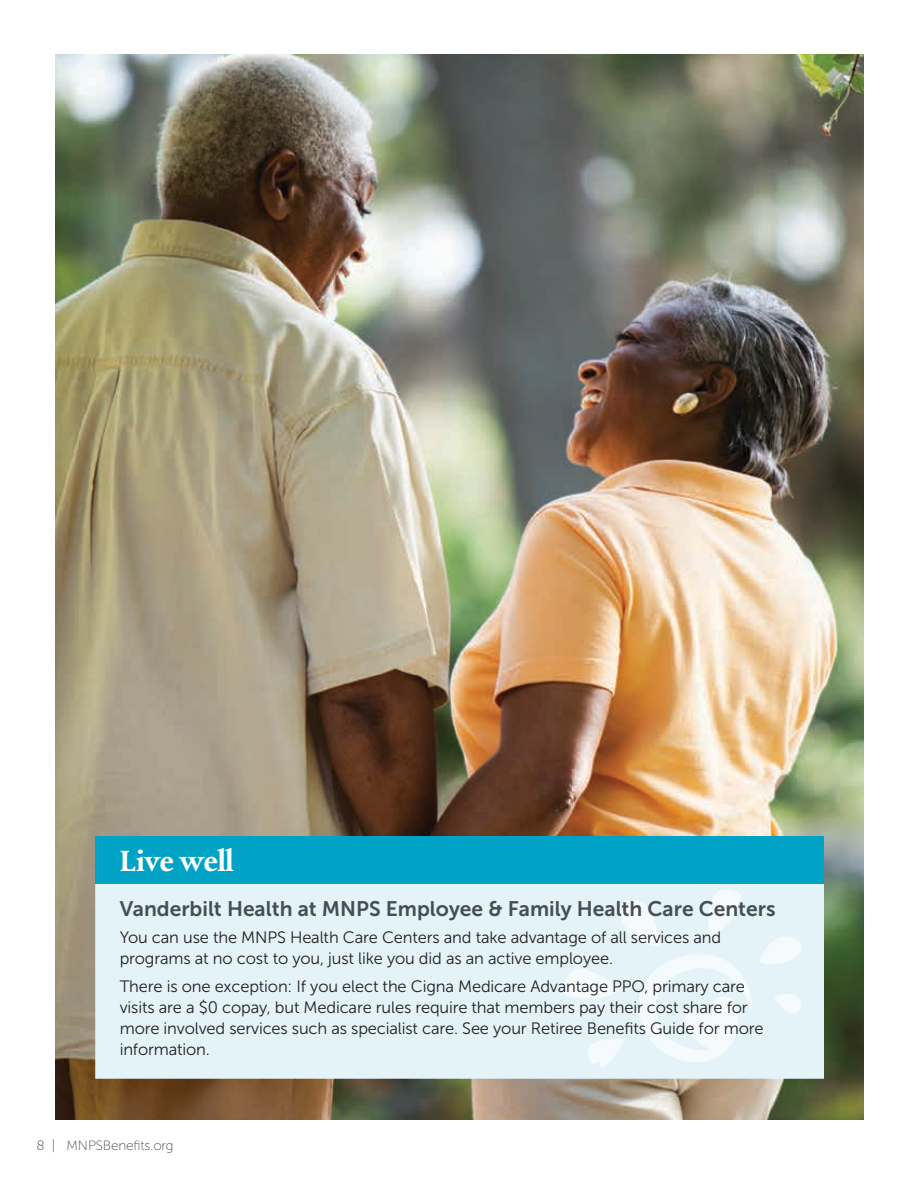
<style>
.page{position:relative;width:918px;height:1188px;background:#fff}
.page>*{position:absolute;margin:0;border:0;box-sizing:border-box;transform-origin:0 0}
.t1{font:700 30px "Albertina";letter-spacing:-.02em;color:#fff}
.t2{font:21px "Museo Sans 700";color:#454e52}
.t3{font:16.5px/21px "Museo Sans 300";letter-spacing:-.01em;color:#231f20}
.t4{font:13.5px "Museo Sans 100";letter-spacing:-.01em;color:#454e52}
</style>
<div class="page">
<img style="left:55px;top:54px;width:809px;height:1066px">
<div style="left:95px;top:840px;width:729px;height:239px;background:#e3f3f8;border:1px solid #e3f3f8"></div>
<div style="left:96px;top:836px;width:728px;height:48px;background:#00a2c6"></div>
<img style="left:516px;top:840px;width:330px;height:242px">
<h1 class="t1" style="left:120px;top:842px;width:116px">Live well</h1>
<p class="t2" style="left:120px;top:897px;width:657px">Vanderbilt Health at MNPS Employee &amp; Family Health Care Centers</p>
<p class="t3" style="left:120px;top:927px;width:603px">You can use the MNPS Health Care Centers and take advantage of all services and programs at no cost to you, just like you did as an active employee.</p>
<p class="t3" style="left:120px;top:976px;width:645px">There is one exception: If you elect the Cigna Medicare Advantage PPO, primary care visits are a $0 copay, but Medicare rules require that members pay their cost share for more involved services such as specialist care. See your Retiree Benefits Guide for more information.</p>
<p class="t4" style="left:37px;top:1138px;width:139px">8 | MNPSBenefits.org</p>
</div>
